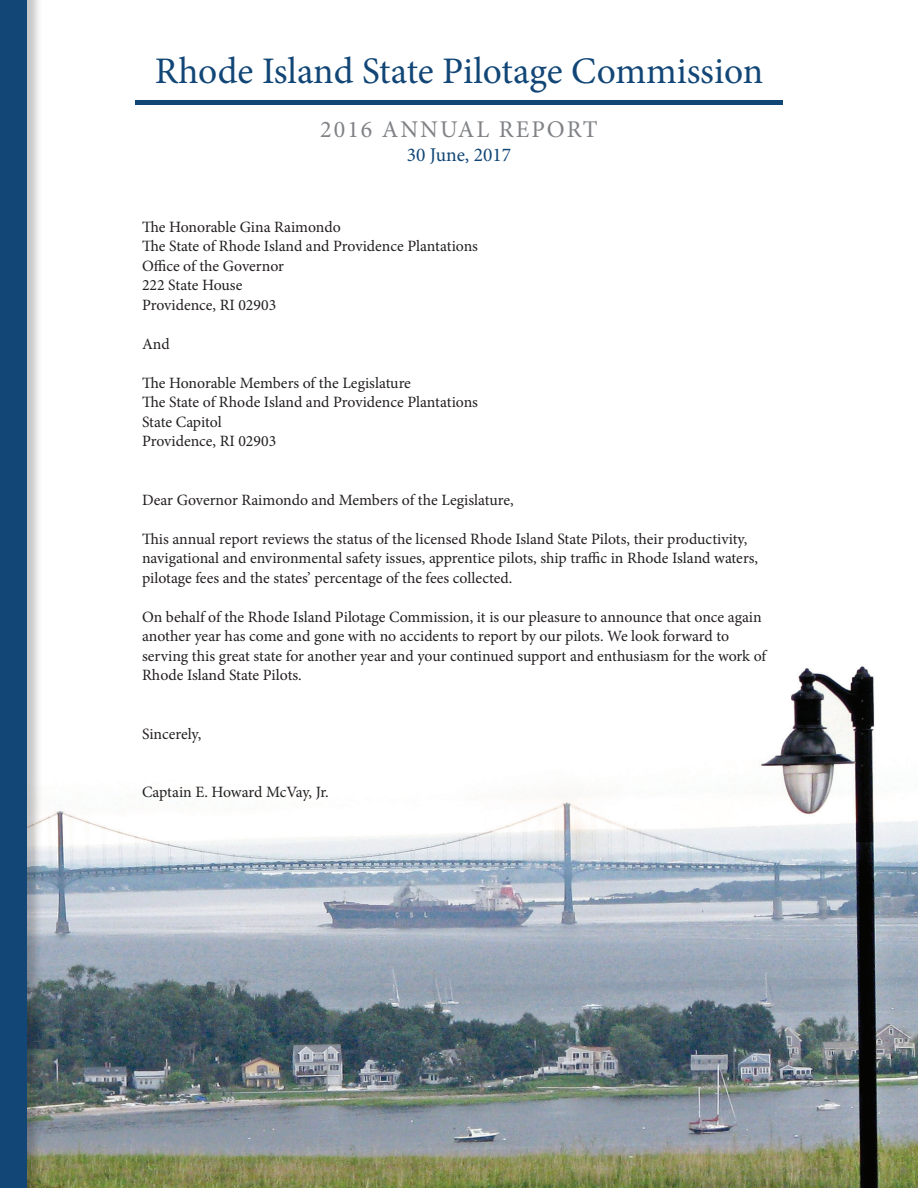
<style>
.page{position:relative;width:918px;height:1188px;background:#fff}
.page>*{position:absolute;margin:0;border:0;box-sizing:border-box;transform-origin:0 0}
.t1{font:37.5px "Minion Pro";letter-spacing:-.005em;color:#114676}
.t2{font:24px "Minion Pro";letter-spacing:.085em;color:#808285}
.t3{font:19.5px "Minion Pro";color:#114676}
.t4{font:15.75px/19.5px "Minion Pro";letter-spacing:-.005em;color:#231f20}
</style>
<div class="page">
<img style="left:43px;top:666px;width:875px;height:522px">
<div style="left:135px;top:100px;width:648px;height:5px;background:#114676"></div>
<div style="left:0;top:0;width:43px;height:1188px;background:#231f20;opacity:.25"></div>
<div style="left:0;top:0;width:27px;height:1188px;background:#114676"></div>
<h1 class="t1" style="left:155px;top:46px;width:610px">Rhode Island State Pilotage Commission</h1>
<h2 class="t2" style="left:320px;top:114px;width:279px">2016 ANNUAL REPORT</h2>
<p class="t3" style="left:407px;top:142px;width:106px">30 June, 2017</p>
<p class="t4" style="left:142px;top:217px;width:338px">The Honorable Gina Raimondo<br>The State of Rhode Island and Providence Plantations<br>Office of the Governor<br>222 State House<br>Providence, RI 02903</p>
<p class="t4" style="left:142px;top:334px;width:29px">And</p>
<p class="t4" style="left:142px;top:373px;width:338px">The Honorable Members of the Legislature<br>The State of Rhode Island and Providence Plantations<br>State Capitol<br>Providence, RI 02903</p>
<p class="t4" style="left:142px;top:490px;width:373px">Dear Governor Raimondo and Members of the Legislature,</p>
<p class="t4" style="left:142px;top:529px;width:618px">This annual report reviews the status of the licensed Rhode Island State Pilots, their productivity, navigational and environmental safety issues, apprentice pilots, ship traffic in Rhode Island waters, pilotage fees and the states’ percentage of the fees collected.</p>
<p class="t4" style="left:142px;top:607px;width:626px">On behalf of the Rhode Island Pilotage Commission, it is our pleasure to announce that once again another year has come and gone with no accidents to report by our pilots. We look forward to serving this great state for another year and your continued support and enthusiasm for the work of Rhode Island State Pilots.</p>
<p class="t4" style="left:142px;top:724px;width:61px">Sincerely,</p>
<p class="t4" style="left:142px;top:782px;width:188px">Captain E. Howard McVay, Jr.</p>
</div>
